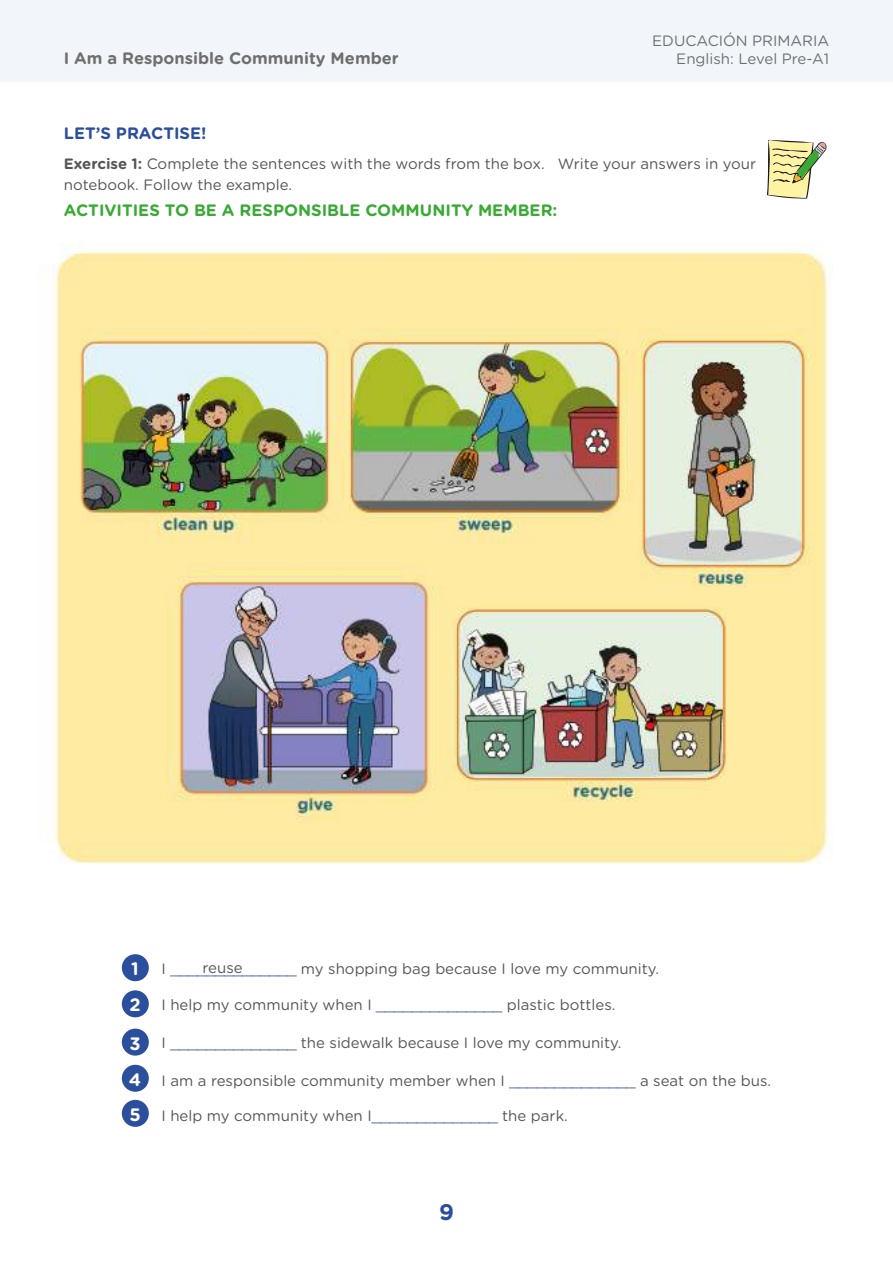
<style>
.page{position:relative;width:893px;height:1263px;background:#fff}
.page>*{position:absolute;margin:0;border:0;box-sizing:border-box;transform-origin:0 0}
.t1{font:700 22.5px "Gotham Rounded";color:#2b4e9d}
.t2{font:700 18px "Gotham Rounded";color:#fff}
.t3{font:700 16.5px "Gotham Rounded";color:#3aa935}
.t4{font:700 16.5px "Gotham Rounded";color:#6f6f6e}
.t5{font:700 16.5px "Gotham Rounded";color:#2b4e9d}
.t6{font:15px/21px "Gotham Rounded";color:#575656}
.t7{font:15px "Gotham Rounded";color:#6f6f6e}
.s1{font-weight:700}
.s2{color:#566bb1}
</style>
<div class="page">
<div style="left:0;top:0;width:893px;height:81px;background:#f2f6fb"></div>
<svg style="left:767px;top:139px;width:60px;height:60px"></svg>
<div style="left:122px;top:954px;width:27px;height:27px;background:#2b4e9d;border-radius:50%"></div>
<div style="left:122px;top:1029px;width:27px;height:26px;background:#2b4e9d;border-radius:50%"></div>
<div style="left:122px;top:990px;width:27px;height:27px;background:#2b4e9d;border-radius:50%"></div>
<div style="left:122px;top:1065px;width:27px;height:27px;background:#2b4e9d;border-radius:50%"></div>
<div style="left:122px;top:1100px;width:27px;height:27px;background:#2b4e9d;border-radius:50%"></div>
<img style="left:45px;top:243px;width:784px;height:621px">
<p class="t7" style="left:652px;top:30px;width:178px">EDUCACIÓN PRIMARIA</p>
<p class="t4" style="left:64px;top:46px;width:337px">I Am a Responsible Community Member</p>
<p class="t7" style="left:676px;top:48px;width:154px">English: Level Pre-A1</p>
<p class="t5" style="left:64px;top:121px;width:144px">LET’S PRACTISE!</p>
<p class="t6" style="left:64px;top:153px;width:694px"><span class="s1">Exercise 1:</span> Complete the sentences with the words from the box. Write your answers in your notebook. Follow the example.</p>
<p class="t3" style="left:64px;top:198px;width:495px">ACTIVITIES TO BE A RESPONSIBLE COMMUNITY MEMBER:</p>
<p class="t2" style="left:131px;top:955px;width:9px">1</p>
<p class="t6" style="left:161px;top:957px;width:499px">I <span class="s2">______________</span> my shopping bag because I love my community.</p>
<p class="t6" style="left:202px;top:956px;width:42px">reuse</p>
<p class="t2" style="left:129px;top:992px;width:13px">2</p>
<p class="t6" style="left:161px;top:993px;width:455px">I help my community when I <span class="s2">______________</span> plastic bottles.</p>
<p class="t2" style="left:130px;top:1030px;width:13px">3</p>
<p class="t6" style="left:161px;top:1032px;width:461px">I <span class="s2">______________</span> the sidewalk because I love my community.</p>
<p class="t2" style="left:129px;top:1066px;width:14px">4</p>
<p class="t6" style="left:161px;top:1070px;width:611px">I am a responsible community member when I <span class="s2">______________</span> a seat on the bus.</p>
<p class="t2" style="left:129px;top:1101px;width:13px">5</p>
<p class="t6" style="left:161px;top:1105px;width:408px">I help my community when I<span class="s2">______________</span> the park.</p>
<h1 class="t1" style="left:439px;top:1195px;width:16px">9</h1>
</div>
